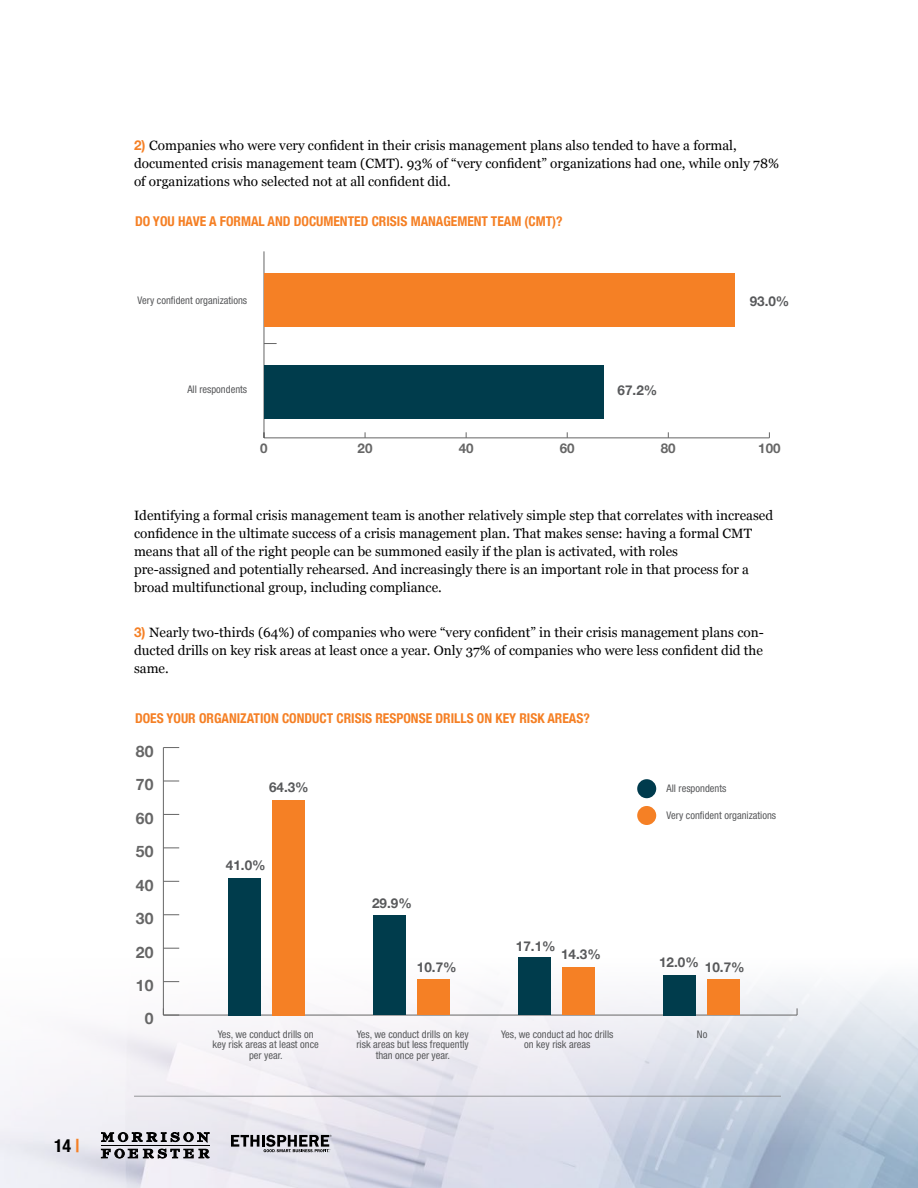
<style>
.page{position:relative;width:918px;height:1188px;background:#fff}
.page>*{position:absolute;margin:0;border:0;box-sizing:border-box;transform-origin:0 0}
.t1{font:700 condensed 18px "Helvetica Neue";color:#000}
.t2{font:700 15.75px "Helvetica Neue";color:#666}
.t3{font:13.5px/18px "Georgia";color:#000}
.t4{font:700 condensed 13.5px "Helvetica Neue";color:#f58025}
.t5{font:700 13.5px "Helvetica Neue";color:#58595b}
.t6{font:700 13.35px "Helvetica Neue";color:#666}
.t7{font:condensed 10.5px/10.5px "Helvetica Neue LT Std";color:#58595b;text-align:center}
.s1{color:#f58025}
.s2{font-family:"Helvetica Neue";font-weight:700;color:#f58025}
</style>
<div class="page">
<img style="left:0;top:899px;width:918px;height:289px">
<hr style="left:134px;top:1096px;width:647px;height:1px;background:#939598">
<hr style="left:101px;top:1145px;width:108px;height:1px;background:#000">
<svg style="left:101px;top:1132px;width:108px;height:10px"></svg>
<svg style="left:101px;top:1149px;width:92px;height:9px"></svg>
<svg style="left:199px;top:1149px;width:10px;height:9px"></svg>
<svg style="left:231px;top:1135px;width:101px;height:18px;background:#89888d"></svg>
<hr style="left:163px;top:1015px;width:634px;height:1px;background:#666">
<hr style="left:163px;top:748px;width:1px;height:267px;background:#666">
<svg style="left:163px;top:1008px;width:16px;height:8px"></svg>
<svg style="left:164px;top:981px;width:15px;height:1px"></svg>
<svg style="left:164px;top:948px;width:15px;height:1px"></svg>
<svg style="left:164px;top:914px;width:15px;height:1px"></svg>
<svg style="left:164px;top:881px;width:15px;height:1px"></svg>
<svg style="left:163px;top:848px;width:16px;height:1px"></svg>
<svg style="left:164px;top:814px;width:15px;height:1px"></svg>
<svg style="left:163px;top:781px;width:16px;height:1px"></svg>
<svg style="left:163px;top:747px;width:16px;height:1px"></svg>
<div style="left:707px;top:979px;width:33px;height:36px;background:#f58025"></div>
<div style="left:663px;top:975px;width:33px;height:40px;background:#003c4c"></div>
<div style="left:562px;top:967px;width:33px;height:48px;background:#f58025"></div>
<div style="left:518px;top:958px;width:33px;height:57px;background:#003c4c"></div>
<div style="left:417px;top:979px;width:33px;height:36px;background:#f58025"></div>
<div style="left:373px;top:915px;width:33px;height:100px;background:#003c4c"></div>
<div style="left:273px;top:800px;width:32px;height:215px;background:#f58025"></div>
<div style="left:229px;top:878px;width:32px;height:137px;background:#003c4c"></div>
<div style="left:637px;top:779px;width:19px;height:19px;background:#003b4d;border-radius:50%"></div>
<div style="left:637px;top:806px;width:19px;height:19px;background:#f58025;border-radius:50%"></div>
<hr style="left:264px;top:438px;width:505px;height:1px;background:#666">
<hr style="left:264px;top:251px;width:1px;height:187px;background:#666">
<svg style="left:265px;top:343px;width:12px;height:1px"></svg>
<div style="left:264px;top:365px;width:340px;height:53px;background:#003c4c"></div>
<div style="left:264px;top:273px;width:470px;height:53px;background:#f58025"></div>
<h1 class="t1" style="left:54px;top:1131px;width:27px">14 <span class="s1">|</span></h1>
<p class="t3" style="left:134px;top:135px;width:647px"><span class="s2">2)</span> Companies who were very confident in their crisis management plans also tended to have a formal, documented crisis management team (CMT). 93% of “very confident” organizations had one, while only 78% of organizations who selected not at all confident did.</p>
<p class="t4" style="left:135px;top:210px;width:429px">DO YOU HAVE A FORMAL AND DOCUMENTED CRISIS MANAGEMENT TEAM (CMT)?</p>
<p class="t7" style="left:138px;top:295px;width:111px">Very confident organizations</p>
<p class="t7" style="left:187px;top:384px;width:61px">All respondents</p>
<p class="t5" style="left:618px;top:380px;width:41px">67.2%</p>
<p class="t5" style="left:750px;top:290px;width:41px">93.0%</p>
<p class="t6" style="left:260px;top:438px;width:9px">0</p>
<p class="t6" style="left:358px;top:438px;width:16px">20</p>
<p class="t6" style="left:459px;top:438px;width:16px">40</p>
<p class="t6" style="left:560px;top:438px;width:16px">60</p>
<p class="t6" style="left:661px;top:438px;width:16px">80</p>
<p class="t6" style="left:758px;top:438px;width:24px">100</p>
<p class="t3" style="left:134px;top:506px;width:641px">Identifying a formal crisis management team is another relatively simple step that correlates with increased confidence in the ultimate success of a crisis management plan. That makes sense: having a formal CMT means that all of the right people can be summoned easily if the plan is activated, with roles<br>pre-assigned and potentially rehearsed. And increasingly there is an important role in that process for a broad multifunctional group, including compliance.</p>
<p class="t3" style="left:134px;top:623px;width:631px;text-align:justify"><span class="s2">3)</span> Nearly two-thirds (64%) of companies who were “very confident” in their crisis management plans con&shy;ducted drills on key risk areas at least once a year. Only 37% of companies who were less confident did the same.</p>
<p class="t4" style="left:135px;top:707px;width:456px">DOES YOUR ORGANIZATION CONDUCT CRISIS RESPONSE DRILLS ON KEY RISK AREAS?</p>
<p class="t2" style="left:136px;top:739px;width:19px">80</p>
<p class="t2" style="left:136px;top:772px;width:19px">70</p>
<p class="t2" style="left:136px;top:806px;width:19px">60</p>
<p class="t2" style="left:136px;top:839px;width:19px">50</p>
<p class="t2" style="left:136px;top:873px;width:19px">40</p>
<p class="t2" style="left:136px;top:906px;width:19px">30</p>
<p class="t2" style="left:136px;top:940px;width:19px">20</p>
<p class="t2" style="left:136px;top:973px;width:19px">10</p>
<p class="t2" style="left:145px;top:1007px;width:10px">0</p>
<p class="t5" style="left:269px;top:776px;width:41px">64.3%</p>
<p class="t5" style="left:226px;top:855px;width:41px">41.0%</p>
<p class="t7" style="left:667px;top:783px;width:61px">All respondents</p>
<p class="t5" style="left:372px;top:893px;width:41px">29.9%</p>
<p class="t7" style="left:667px;top:810px;width:111px">Very confident organizations</p>
<p class="t5" style="left:516px;top:935px;width:41px">17.1%</p>
<p class="t5" style="left:561px;top:944px;width:41px">14.3%</p>
<p class="t5" style="left:417px;top:957px;width:41px">10.7%</p>
<p class="t5" style="left:659px;top:954px;width:87px">12.0% 10.7%</p>
<p class="t7" style="left:213px;top:1029px;width:108px">Yes, we conduct drills on key risk areas at least once per year.</p>
<p class="t7" style="left:357px;top:1029px;width:114px">Yes, we conduct drills on key risk areas but less frequently than once per year.</p>
<p class="t7" style="left:501px;top:1029px;width:114px">Yes, we conduct ad hoc drills on key risk areas</p>
<p class="t7" style="left:697px;top:1029px;width:12px">No</p>
</div>
